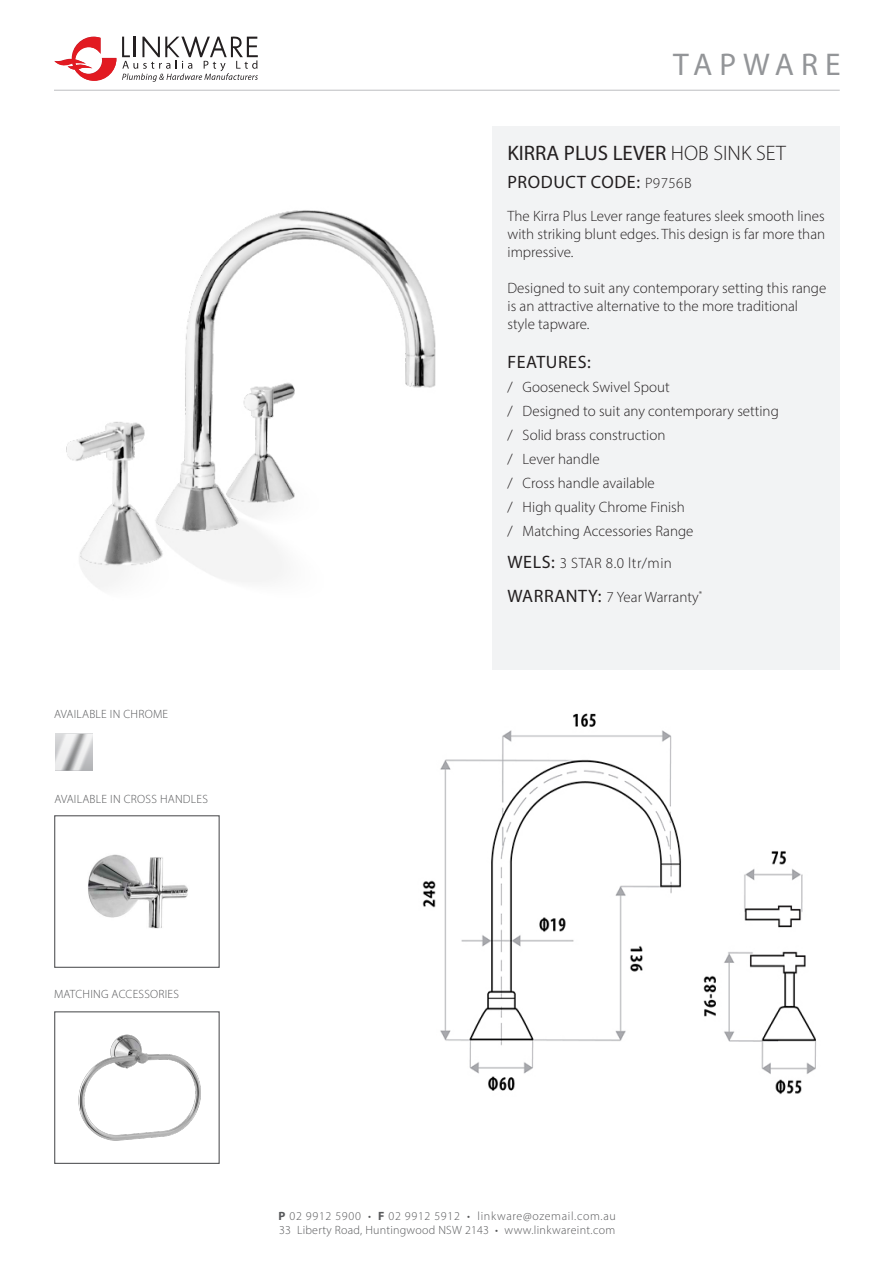
<style>
.page{position:relative;width:893px;height:1263px;background:#fff}
.page>*{position:absolute;margin:0;border:0;box-sizing:border-box;transform-origin:0 0}
.t1{font:31.5px "Myriad Pro";letter-spacing:.22em;color:#939598}
.t2{font:21px "Myriad Pro";color:#231f20}
.t3{font:18px "Myriad Pro";letter-spacing:.03em;color:#231f20}
.t4{font:300 15px/18px "Myriad Pro";color:#231f20;text-align:justify}
.t5{font:300 15px "Myriad Pro";letter-spacing:.03em;color:#231f20}
.t6{font:300 12px "Myriad Pro";letter-spacing:.02em;color:#57585a}
.t7{font:300 12px "Myriad Pro";letter-spacing:.055em;color:#57585a}
.s1{font-weight:300}
.s2{font-weight:300;font-size:15px}
.s3{font-weight:400;font-size:18px}
.s4{font-weight:700}
</style>
<div class="page">
<hr style="left:54px;top:90px;width:786px;height:1px;background:#bcbdc0">
<svg style="left:54px;top:37px;width:62px;height:44px"></svg>
<svg style="left:122px;top:37px;width:136px;height:45px"></svg>
<div style="left:493px;top:126px;width:347px;height:543px;background:#f2f3f4"></div>
<div style="left:54px;top:815px;width:166px;height:153px;border:1px solid #57585a"></div>
<img style="left:78px;top:1034px;width:123px;height:107px">
<div style="left:54px;top:1011px;width:166px;height:153px;border:1px solid #57585a"></div>
<svg style="left:55px;top:734px;width:38px;height:37px"></svg>
<img style="left:88px;top:854px;width:100px;height:75px">
<img style="left:422px;top:713px;width:394px;height:382px">
<img style="left:66px;top:210px;width:370px;height:379px">
<p class="t6" style="left:54px;top:707px;width:116px">AVAILABLE IN CHROME</p>
<p class="t6" style="left:54px;top:791px;width:155px">AVAILABLE IN CROSS HANDLES</p>
<p class="t6" style="left:54px;top:987px;width:126px">MATCHING ACCESSORIES</p>
<p class="t1" style="left:673px;top:45px;width:169px">TAPWARE</p>
<p class="t2" style="left:507px;top:140px;width:280px">KIRRA PLUS LEVER <span class="s1">HOB SINK SET</span></p>
<p class="t3" style="left:507px;top:171px;width:186px">PRODUCT CODE: <span class="s2">P9756B</span></p>
<p class="t4" style="left:507px;top:207px;width:319px">The Kirra Plus Lever range features sleek smooth lines with striking blunt edges. This design is far more than impressive.</p>
<p class="t4" style="left:507px;top:279px;width:320px;text-align:left">Designed to suit any contemporary setting this range is an attractive alternative to the more traditional style tapware.</p>
<p class="t3" style="left:507px;top:351px;width:85px">FEATURES:</p>
<p class="t4" style="left:507px;top:378px;width:164px">/ Gooseneck Swivel Spout</p>
<p class="t4" style="left:507px;top:402px;width:273px">/ Designed to suit any contemporary setting</p>
<p class="t4" style="left:507px;top:426px;width:159px">/ Solid brass construction</p>
<p class="t4" style="left:507px;top:450px;width:94px">/ Lever handle</p>
<p class="t4" style="left:507px;top:474px;width:149px">/ Cross handle available</p>
<p class="t4" style="left:507px;top:498px;width:179px">/ High quality Chrome Finish</p>
<p class="t4" style="left:507px;top:522px;width:187px">/ Matching Accessories Range</p>
<p class="t5" style="left:507px;top:554px;width:166px"><span class="s3">WELS:</span> 3 STAR 8.0 ltr/min</p>
<p class="t4" style="left:507px;top:587px;width:196px"><span class="s3">WARRANTY:</span> 7 Year Warranty<sup>*</sup></p>
<p class="t7" style="left:279px;top:1209px;width:339px"><span class="s4">P</span> 02 9912 5900 • <span class="s4">F</span> 02 9912 5912 • linkware@ozemail.com.au</p>
<p class="t6" style="left:279px;top:1223px;width:338px">33 Liberty Road, Huntingwood NSW 2143 • www.linkwareint.com</p>
</div>
